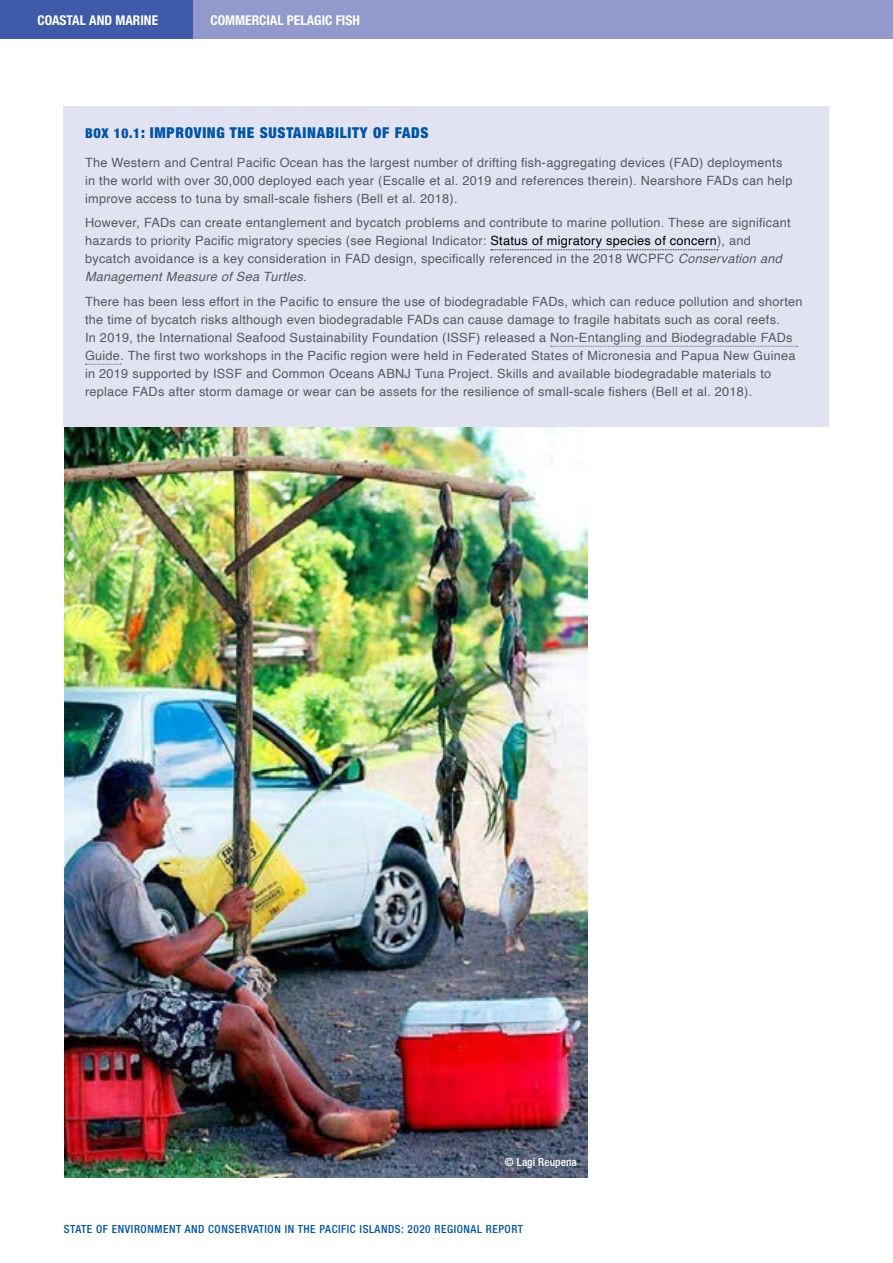
<style>
.page{position:relative;width:893px;height:1263px;background:#fff}
.page>*{position:absolute;margin:0;border:0;box-sizing:border-box;transform-origin:0 0}
.t1{font:900 condensed 15px "Helvetica Neue LT Pro";letter-spacing:.05em;color:#0054a4}
.t2{font:700 condensed 13.5px "Helvetica Neue LT Pro";color:#fff}
.t3{font:12.75px/18px "Helvetica";letter-spacing:.02em;color:#58595b}
.t4{font:500 condensed 11.25px "Helvetica Neue LT Pro";letter-spacing:.05em;color:#0054a4}
.t5{font:500 condensed 11.25px "Helvetica Neue LT Pro";letter-spacing:.01em;color:#fff}
.s1{font-size:13.5px}
.s2{color:#000}
.s3{font-style:italic}
</style>
<div class="page">
<img style="left:64px;top:427px;width:524px;height:751px">
<div style="left:51px;top:0;width:842px;height:38px;background:#9299cc"></div>
<div style="left:0;top:0;width:193px;height:38px;background:#3e5aa9"></div>
<div style="left:64px;top:106px;width:765px;height:321px;background:#e2e3f2"></div>
<svg style="left:491px;top:249px;width:227px;height:1px"></svg>
<svg style="left:551px;top:346px;width:246px;height:1px"></svg>
<svg style="left:85px;top:364px;width:36px;height:1px"></svg>
<p class="t2" style="left:38px;top:12px;width:122px">COASTAL AND MARINE</p>
<p class="t2" style="left:210px;top:12px;width:151px">COMMERCIAL PELAGIC FISH</p>
<p class="t1" style="left:85px;top:124px;width:345px"><span class="s1">BOX 10.1</span>: IMPROVING THE SUSTAINABILITY OF FADS</p>
<p class="t3" style="left:85px;top:154px;width:709px">The Western and Central Pacific Ocean has the largest number of drifting fish-aggregating devices (FAD) deployments in the world with over 30,000 deployed each year (Escalle et al. 2019 and references therein). Nearshore FADs can help improve access to tuna by small-scale fishers (Bell et al. 2018).</p>
<p class="t3" style="left:85px;top:214px;width:707px">However, FADs can create entanglement and bycatch problems and contribute to marine pollution. These are significant hazards to priority Pacific migratory species (see Regional Indicator: <span class="s2">Status of migratory species of concern</span>), and bycatch avoidance is a key consideration in FAD design, specifically referenced in the 2018 WCPFC <span class="s3">Conservation and Management Measure of Sea Turtles</span>.</p>
<p class="t3" style="left:85px;top:293px;width:719px">There has been less effort in the Pacific to ensure the use of biodegradable FADs, which can reduce pollution and shorten the time of bycatch risks although even biodegradable FADs can cause damage to fragile habitats such as coral reefs.<br>In 2019, the International Seafood Sustainability Foundation (ISSF) released a Non-Entangling and Biodegradable FADs Guide. The first two workshops in the Pacific region were held in Federated States of Micronesia and Papua New Guinea in 2019 supported by ISSF and Common Oceans ABNJ Tuna Project. Skills and available biodegradable materials to replace FADs after storm damage or wear can be assets for the resilience of small-scale fishers (Bell et al. 2018).</p>
<p class="t5" style="left:505px;top:1156px;width:73px">© Lagi Reupena</p>
<p class="t4" style="left:64px;top:1222px;width:461px">STATE OF ENVIRONMENT AND CONSERVATION IN THE PACIFIC ISLANDS: 2020 REGIONAL REPORT</p>
</div>
